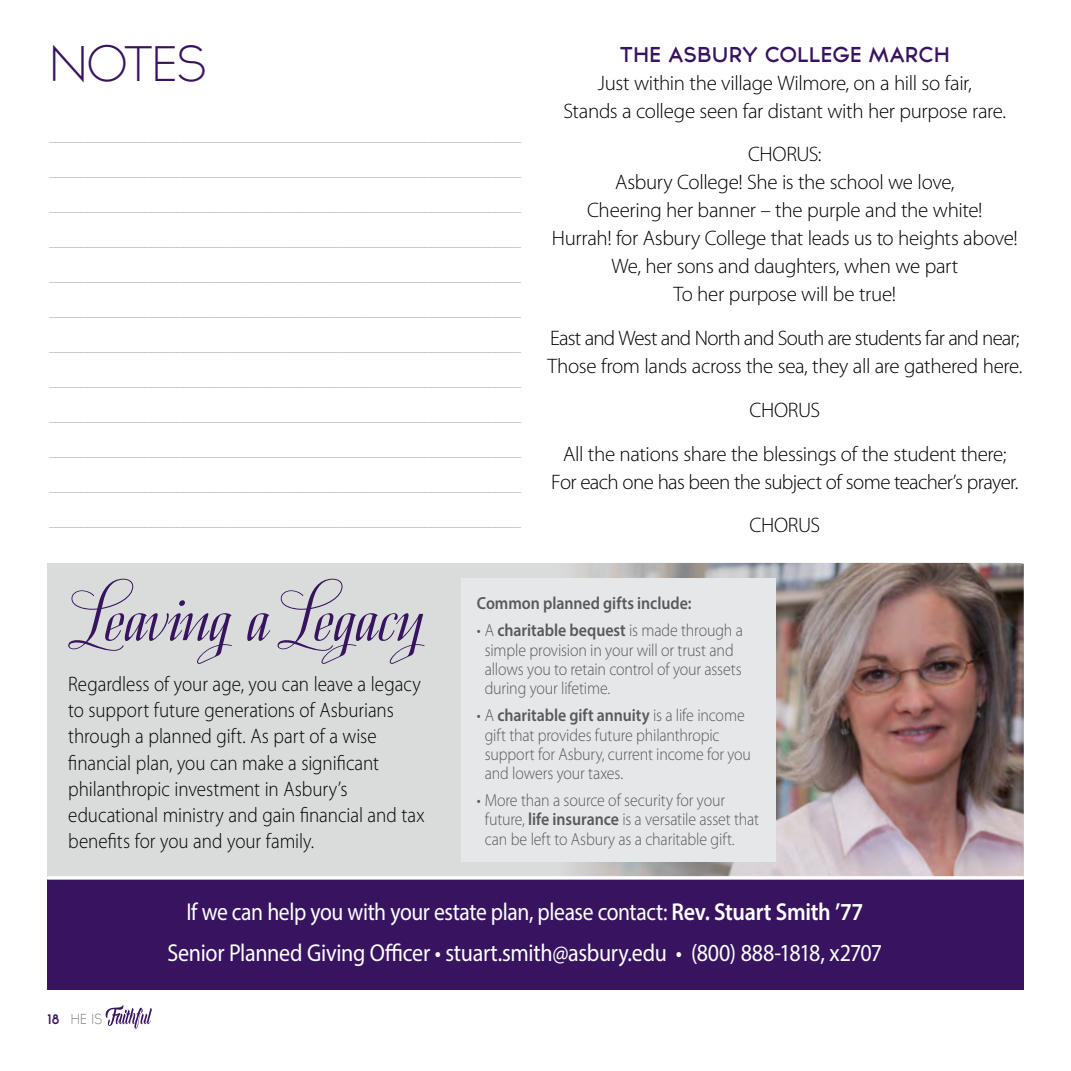
<style>
.page{position:relative;width:1071px;height:1071px;background:#fff}
.page>*{position:absolute;margin:0;border:0;box-sizing:border-box;transform-origin:0 0}
.t1{font:300 77px "Jeeves";letter-spacing:-.005em;color:#381460}
.t2{font:300 45.5px "TYPOGRAPHPRO";letter-spacing:-.07em;color:#381460}
.t3{font:24.5px/41.1px "Myriad Pro";letter-spacing:-.015em;color:#fff;text-align:center;scale:.88 1}
.t4{font:300 21px/28px "Myriad Pro";letter-spacing:-.015em;color:#000;text-align:center}
.t5{font:300 21px/26.2px "Myriad Pro";letter-spacing:-.015em;color:#000;scale:.91 1}
.t6{font:600 19.25px "TYPOGRAPHPRO";letter-spacing:-.02em;color:#381460}
.t7{font:300 17.5px/19.2px "Myriad Pro";letter-spacing:-.01em;color:#58595b;scale:.91 1}
.t8{font:600 17.5px "Myriad Pro";letter-spacing:-.005em;color:#58595b;scale:.91 1}
.t9{font:300 14px "Myriad Pro";color:#b8babc}
.t10{font:300 13.3px "TYPOGRAPHPRO";color:#717275;scale:.88 1}
.s1{font-weight:600}
.s2{font-weight:600;font-size:12.25px;color:#381460}
</style>
<div class="page">
<svg style="left:105px;top:1005px;width:47px;height:24px"></svg>
<div style="left:47px;top:563px;width:977px;height:315px;background:#dadcdb"></div>
<img style="left:556px;top:563px;width:468px;height:313px">
<div style="left:461px;top:579px;width:315px;height:283px;background:#e6e7e8"></div>
<div style="left:47px;top:880px;width:977px;height:110px;background:#381460"></div>
<svg style="left:47px;top:876px;width:977px;height:4px"></svg>
<h2 class="t2" style="left:49px;top:36px;width:161px">NOTES</h2>
<p class="t9" style="left:49px;top:129px;width:474px">__________________________________________________________________________</p>
<p class="t9" style="left:49px;top:164px;width:474px">__________________________________________________________________________</p>
<p class="t9" style="left:49px;top:199px;width:474px">__________________________________________________________________________</p>
<p class="t9" style="left:49px;top:234px;width:474px">__________________________________________________________________________</p>
<p class="t9" style="left:49px;top:269px;width:474px">__________________________________________________________________________</p>
<p class="t9" style="left:49px;top:304px;width:474px">__________________________________________________________________________</p>
<p class="t9" style="left:49px;top:339px;width:474px">__________________________________________________________________________</p>
<p class="t9" style="left:49px;top:374px;width:474px">__________________________________________________________________________</p>
<p class="t9" style="left:49px;top:409px;width:474px">__________________________________________________________________________</p>
<p class="t9" style="left:49px;top:444px;width:474px">__________________________________________________________________________</p>
<p class="t9" style="left:49px;top:479px;width:474px">__________________________________________________________________________</p>
<p class="t9" style="left:49px;top:514px;width:474px">__________________________________________________________________________</p>
<h3 class="t6" style="left:620px;top:41px;width:331px">THE ASBURY COLLEGE MARCH</h3>
<h3 class="t4" style="left:564px;top:69px;width:444px">Just within the village Wilmore, on a hill so fair,<br>Stands a college seen far distant with her purpose rare.</h3>
<h3 class="t4" style="left:552px;top:141px;width:467px">CHORUS:<br>Asbury College! She is the school we love,<br>Cheering her banner – the purple and the white!<br>Hurrah! for Asbury College that leads us to heights above!<br>We, her sons and daughters, when we part<br>To her purpose will be true!</h3>
<h3 class="t4" style="left:547px;top:324px;width:477px;text-align:left">East and West and North and South are students far and near;<br>Those from lands across the sea, they all are gathered here.</h3>
<h3 class="t4" style="left:563px;top:388px;width:445px;line-height:43.8px">CHORUS<br>All the nations share the blessings of the student there;</h3>
<h3 class="t4" style="left:551px;top:460px;width:469px;line-height:43.8px">For each one has been the subject of some teacher’s prayer.<br>CHORUS</h3>
<h1 class="t1" style="left:68px;top:563px;width:358px">Leaving a Legacy</h1>
<p class="t5" style="left:68px;top:671px;width:393px">Regardless of your age, you can leave a legacy to support future generations of Asburians through a planned gift. As part of a wise financial plan, you can make a significant philanthropic investment in Asbury’s educational ministry and gain financial and tax benefits for you and your family.</p>
<p class="t8" style="left:477px;top:592px;width:237px">Common planned gifts include:</p>
<p class="t7" style="left:485px;top:621px;width:285px;text-indent:-8px">• A <span class="s1">charitable bequest</span> is made through a simple provision in your will or trust and allows you to retain control of your assets during your lifetime.</p>
<p class="t7" style="left:485px;top:706px;width:294px;text-indent:-8px">• A <span class="s1">charitable gift annuity</span> is a life income gift that provides future philanthropic support for Asbury, current income for you and lowers your taxes.</p>
<p class="t7" style="left:485px;top:791px;width:303px;text-indent:-8px">• More than a source of security for your future, <span class="s1">life insurance</span> is a versatile asset that can be left to Asbury as a charitable gift.</p>
<p class="t10" style="left:47px;top:1010px;width:64px"><span class="s2">18</span> HE IS</p>
<h3 class="t3" style="left:167px;top:890px;width:814px">If we can help you with your estate plan, please contact: <span class="s1">Rev. Stuart Smith ’77<br></span>Senior Planned Giving Officer • stuart.smith@asbury.edu • (800) 888-1818, x2707</h3>
</div>
